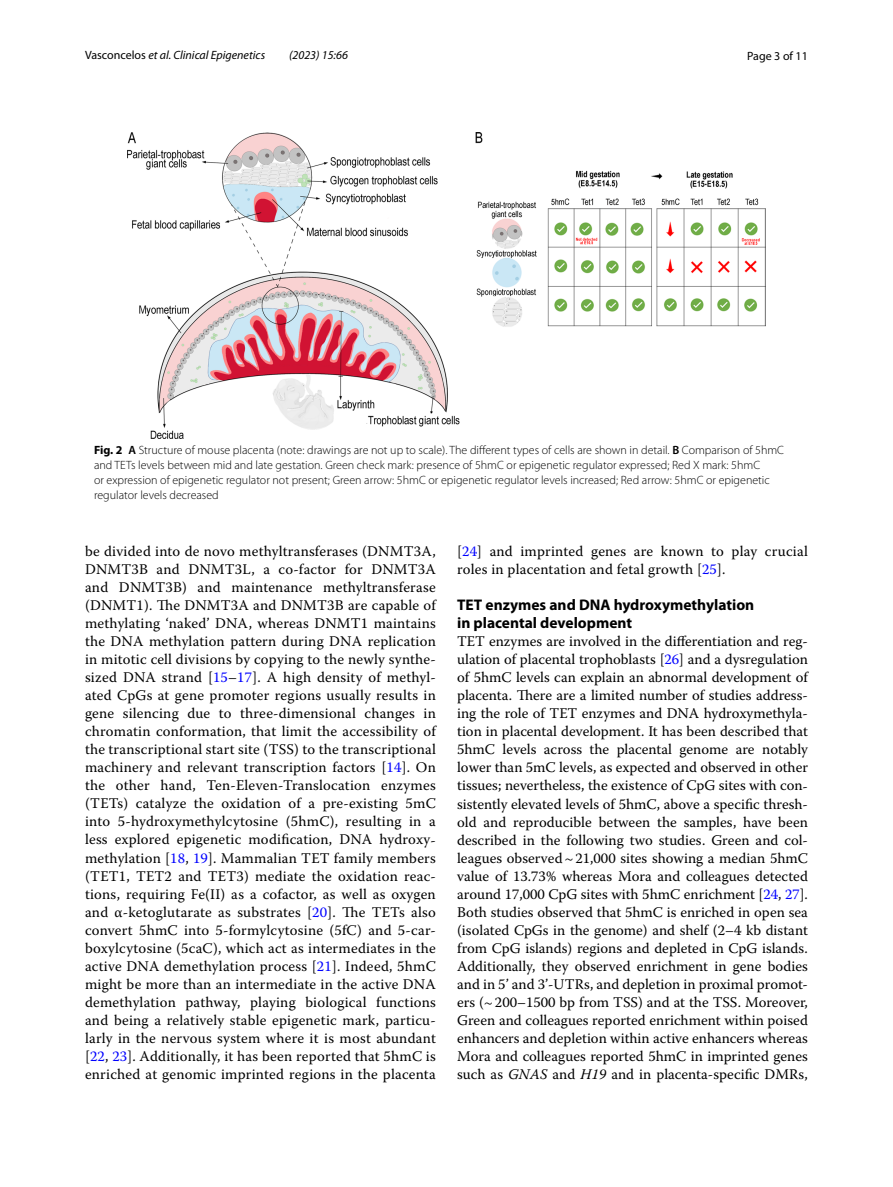
<style>
.page{position:relative;width:893px;height:1187px;background:#fff}
.page>*{position:absolute;margin:0;border:0;box-sizing:border-box;transform-origin:0 0}
.t1{font:700 15.45px/18px "Myriad Pro";color:#000}
.t2{font:14.7px/18px "Warnock Pro";letter-spacing:.015em;color:#000;text-align:justify}
.t3{font:300 12px/15px "Myriad Pro";color:#000}
.t4{font:italic 12px "Myriad Pro";color:#000}
.t5{font:12px "Myriad Pro";color:#000}
.s1{font-style:normal}
.s2{font-weight:700}
.s3{font-weight:600}
.s4{color:#00f}
.s5{font-style:italic}
</style>
<div class="page">
<img style="left:128px;top:133px;width:637px;height:305px">
<p class="t4" style="left:85px;top:48px;width:182px"><span class="s1">Vasconcelos</span> et al. Clinical Epigenetics</p>
<p class="t4" style="left:289px;top:48px;width:60px">(2023) 15:66</p>
<p class="t5" style="left:747px;top:48px;width:62px">Page 3 of 11</p>
<p class="t3" style="left:94px;top:442px;width:692px"><span class="s2">Fig. 2</span> <span class="s3">A</span> Structure of mouse placenta (note: drawings are not up to scale). The different types of cells are shown in detail. <span class="s3">B</span> Comparison of 5hmC and TETs levels between mid and late gestation. Green check mark: presence of 5hmC or epigenetic regulator expressed; Red X mark: 5hmC<br>or expression of epigenetic regulator not present; Green arrow: 5hmC or epigenetic regulator levels increased; Red arrow: 5hmC or epigenetic regulator levels decreased</p>
<p class="t2" style="left:85px;top:542px;width:352px">be divided into de novo methyltransferases (DNMT3A, DNMT3B and DNMT3L, a co-factor for DNMT3A and DNMT3B) and maintenance methyltransferase (DNMT1). The DNMT3A and DNMT3B are capable of methylating ‘naked’ DNA, whereas DNMT1 maintains the DNA methylation pattern during DNA replication in mitotic cell divisions by copying to the newly synthe&shy;sized DNA strand [<span class="s4">15</span>–<span class="s4">17</span>]. A high density of methyl&shy;ated CpGs at gene promoter regions usually results in gene silencing due to three-dimensional changes in chromatin conformation, that limit the accessibility of the transcriptional start site (TSS) to the transcriptional machinery and relevant transcription factors [<span class="s4">14</span>]. On the other hand, Ten-Eleven-Translocation enzymes (TETs) catalyze the oxidation of a pre-existing 5mC into 5-hydroxymethylcytosine (5hmC), resulting in a less explored epigenetic modification, DNA hydroxy&shy;methylation [<span class="s4">18</span>, <span class="s4">19</span>]. Mammalian TET family members (TET1, TET2 and TET3) mediate the oxidation reac&shy;tions, requiring Fe(II) as a cofactor, as well as oxygen and α-ketoglutarate as substrates [<span class="s4">20</span>]. The TETs also convert 5hmC into 5-formylcytosine (5fC) and 5-car&shy;boxylcytosine (5caC), which act as intermediates in the active DNA demethylation process [<span class="s4">21</span>]. Indeed, 5hmC might be more than an intermediate in the active DNA demethylation pathway, playing biological functions and being a relatively stable epigenetic mark, particu&shy;larly in the nervous system where it is most abundant [<span class="s4">22</span>, <span class="s4">23</span>]. Additionally, it has been reported that 5hmC is enriched at genomic imprinted regions in the placenta</p>
<p class="t2" style="left:457px;top:542px;width:352px">[<span class="s4">24</span>] and imprinted genes are known to play crucial roles in placentation and fetal growth [<span class="s4">25</span>].</p>
<p class="t1" style="left:457px;top:595px;width:299px">TET enzymes and DNA hydroxymethylation in placental development</p>
<p class="t2" style="left:457px;top:632px;width:352px">TET enzymes are involved in the differentiation and reg&shy;ulation of placental trophoblasts [<span class="s4">26</span>] and a dysregulation of 5hmC levels can explain an abnormal development of placenta. There are a limited number of studies address&shy;ing the role of TET enzymes and DNA hydroxymethyla&shy;tion in placental development. It has been described that 5hmC levels across the placental genome are notably lower than 5mC levels, as expected and observed in other tissues; nevertheless, the existence of CpG sites with con&shy;sistently elevated levels of 5hmC, above a specific thresh&shy;old and reproducible between the samples, have been described in the following two studies. Green and col&shy;leagues observed~21,000 sites showing a median 5hmC value of 13.73% whereas Mora and colleagues detected around 17,000 CpG sites with 5hmC enrichment [<span class="s4">24</span>, <span class="s4">27</span>].<br>Both studies observed that 5hmC is enriched in open sea (isolated CpGs in the genome) and shelf (2–4 kb distant from CpG islands) regions and depleted in CpG islands.<br>Additionally, they observed enrichment in gene bodies and in 5’ and 3’-UTRs, and depletion in proximal promot&shy;ers (~200–1500 bp from TSS) and at the TSS. Moreover, Green and colleagues reported enrichment within poised enhancers and depletion within active enhancers whereas Mora and colleagues reported 5hmC in imprinted genes such as <span class="s5">GNAS</span> and <span class="s5">H19</span> and in placenta-specific DMRs,</p>
</div>
